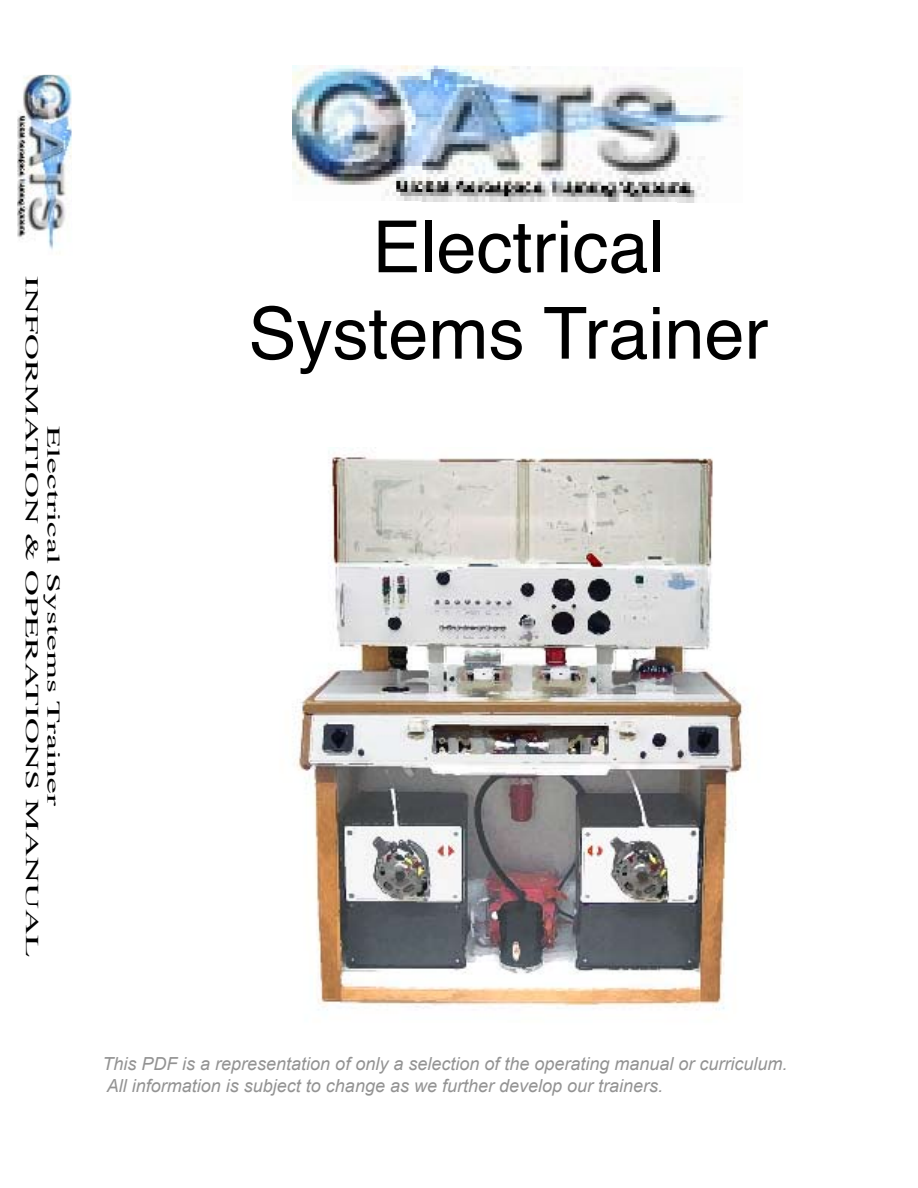
<style>
.page{position:relative;width:918px;height:1188px;background:#fff}
.page>*{position:absolute;margin:0;border:0;box-sizing:border-box;transform-origin:0 0}
.t1{font:72px "Helvetica";color:#000}
.t2{font:italic 18px "Arial";color:#939393}
.t3{font:18px "Times";color:#000;scale:2 1}
</style>
<div class="page">
<img style="left:18px;top:75px;width:54px;height:175px">
<img style="left:293px;top:65px;width:446px;height:137px">
<img style="left:295px;top:447px;width:451px;height:563px">
<p class="t3" style="left:43px;top:276px;width:342px;rotate:90deg">INFORMATION &amp; OPERATIONS MANUAL</p>
<p class="t3" style="left:65px;top:426px;width:192px;rotate:90deg">Electrical Systems Trainer</p>
<p class="t1" style="left:372px;top:198px;width:294px">Electrical</p>
<p class="t1" style="left:248px;top:285px;width:522px">Systems Trainer</p>
<p class="t2" style="left:103px;top:1054px;width:686px">This PDF is a representation of only a selection of the operating manual or curriculum.</p>
<p class="t2" style="left:107px;top:1075px;width:558px">All information is subject to change as we further develop our trainers.</p>
</div>
